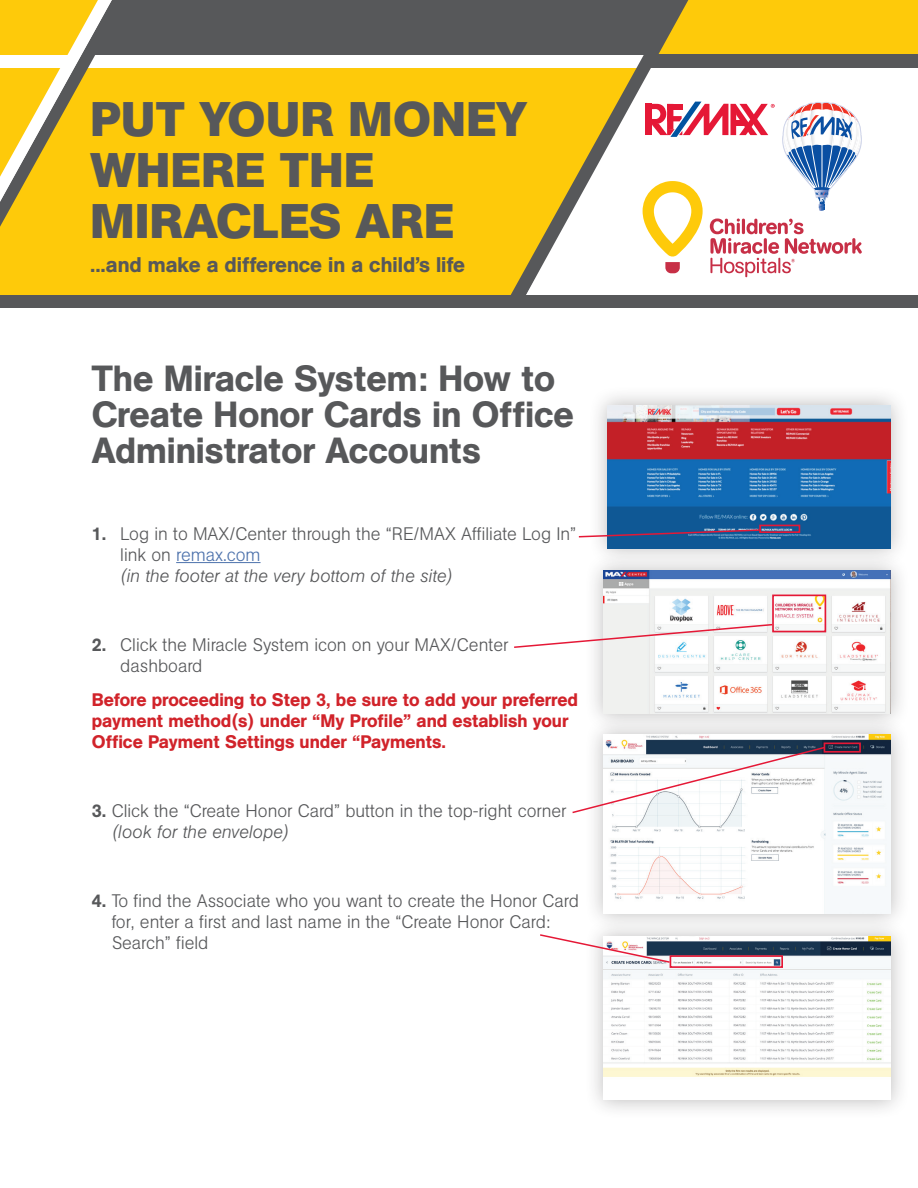
<style>
.page{position:relative;width:918px;height:1188px;background:#fff}
.page>*{position:absolute;margin:0;border:0;box-sizing:border-box;transform-origin:0 0}
.t1{font:700 48.15px/51px "AG Book BQ";color:#57585a}
.t2{font:500 36px/36px "AG Book BQ";color:#57585a}
.t3{font:500 21px "AG Book BQ";color:#57585a}
.t4{font:300 18px/21px "AG Book BQ";color:#57585a}
.t5{font:500 18px/21px "AG Book BQ";color:#d1232a}
.s1{font-weight:500}
.s2{color:#4d72ac}
.s3{font-style:italic}
</style>
<div class="page">
<div style="left:126px;top:0;width:384px;height:55px;background:#57585a"></div>
<div style="left:688px;top:0;width:230px;height:54px;background:#feca0a"></div>
<div style="left:0;top:68px;width:510px;height:227px;background:#feca0a"></div>
<hr style="left:176px;top:562px;width:85px;height:1px;background:#4d72ac">
<div style="left:0;top:295px;width:918px;height:12px;background:#57585a"></div>
<svg style="left:0;top:0;width:126px;height:227px;background:#e8c236"></svg>
<svg style="left:510px;top:0;width:178px;height:295px"></svg>
<div style="left:645px;top:54px;width:273px;height:14px;background:#57585a"></div>
<svg style="left:643px;top:102px;width:219px;height:175px"></svg>
<div style="left:584px;top:715px;width:326px;height:218px;background:#231f20;opacity:.3"></div>
<img style="left:604px;top:734px;width:287px;height:179px">
<div style="left:824px;top:743px;width:37px;height:10px;border:2px solid #e51836"></div>
<svg style="left:572px;top:746px;width:255px;height:68px"></svg>
<div style="left:584px;top:917px;width:326px;height:203px;background:#231f20;opacity:.3"></div>
<img style="left:604px;top:937px;width:287px;height:163px">
<div style="left:670px;top:955px;width:113px;height:13px;border:2px solid #e51836"></div>
<svg style="left:540px;top:933px;width:131px;height:31px"></svg>
<div style="left:584px;top:551px;width:326px;height:182px;background:#231f20;opacity:.3"></div>
<img style="left:604px;top:570px;width:287px;height:144px">
<div style="left:772px;top:595px;width:54px;height:37px;border:2px solid #e51836"></div>
<svg style="left:514px;top:623px;width:260px;height:26px"></svg>
<div style="left:868px;top:572px;width:16px;height:5px;background:#4471b8"></div>
<div style="left:588px;top:386px;width:322px;height:182px;background:#231f20;opacity:.3"></div>
<img style="left:608px;top:405px;width:283px;height:143px">
<div style="left:759px;top:525px;width:41px;height:8px;border:2px solid #e51836"></div>
<svg style="left:578px;top:529px;width:184px;height:9px;background:#5d6a97"></svg>
<hr style="left:678px;top:735px;width:21px;height:4px;background:#fff">
<hr style="left:678px;top:937px;width:21px;height:3px;background:#fff">
<div style="left:830px;top:762px;width:36px;height:6px;background:#f6f9fa"></div>
<h1 class="t1" style="left:90px;top:94px;width:439px">PUT YOUR MONEY<br>WHERE THE<br>MIRACLES ARE</h1>
<p class="t3" style="left:90px;top:252px;width:376px">...and make a difference in a child’s life</p>
<h2 class="t2" style="left:92px;top:361px;width:484px">The Miracle System: How to<br>Create Honor Cards in Office<br>Administrator Accounts</h2>
<p class="t4" style="left:120px;top:523px;width:457px;text-indent:-28px"><span class="s1">1.</span> Log in to MAX/Center through the “RE/MAX Affiliate Log In” link on <span class="s2">remax.com<br></span><span class="s3">(in the footer at the very bottom of the site)</span></p>
<p class="t4" style="left:120px;top:634px;width:390px;text-indent:-28px"><span class="s1">2.</span> Click the Miracle System icon on your MAX/Center dashboard</p>
<p class="t5" style="left:92px;top:690px;width:488px">Before proceeding to Step 3, be sure to add your preferred payment method(s) under “My Profile” and establish your<br>Office Payment Settings under “Payments.</p>
<p class="t4" style="left:112px;top:800px;width:456px;text-indent:-20px"><span class="s1">3.</span> Click the “Create Honor Card” button in the top-right corner <span class="s3">(look for the envelope)</span></p>
<p class="t4" style="left:112px;top:890px;width:469px;text-indent:-20px"><span class="s1">4.</span> To find the Associate who you want to create the Honor Card for, enter a first and last name in the “Create Honor Card:<br>Search” field</p>
</div>
